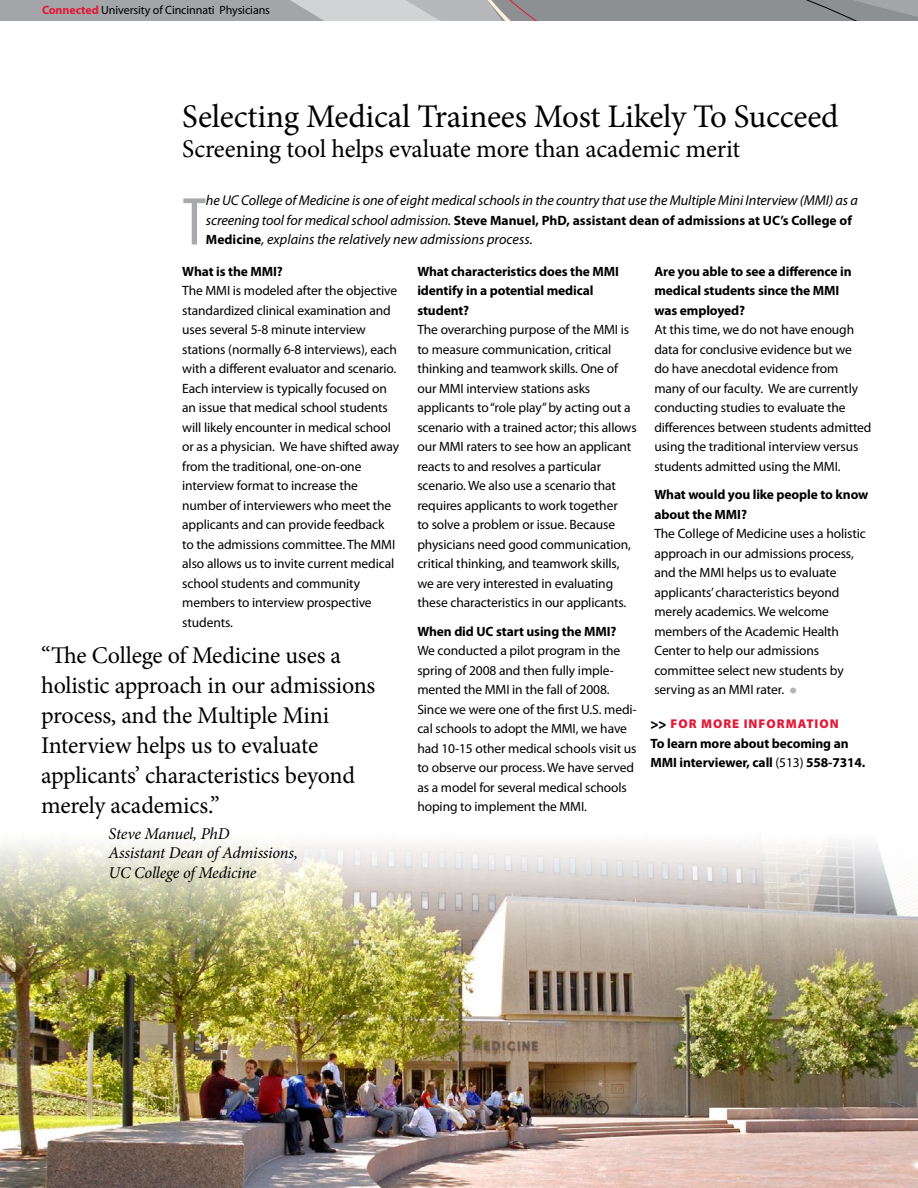
<style>
.page{position:relative;width:918px;height:1188px;background:#fff}
.page>*{position:absolute;margin:0;border:0;box-sizing:border-box;transform-origin:0 0}
.t1{font:condensed 68.25px "Myriad Pro";color:#a7a9ac}
.t2{font:33px "Minion Pro";letter-spacing:-.01em;color:#000}
.t3{font:25.5px "Minion Pro";letter-spacing:-.01em;color:#000}
.t4{font:24px/30px "Minion Pro";letter-spacing:-.01em;color:#000}
.t5{font:italic 16.5px/19.5px "Minion Pro";letter-spacing:-.02em;color:#000}
.t6{font:italic 14.25px "Myriad Pro";letter-spacing:-.01em;color:#000}
.t7{font:13.5px/19.5px "Myriad Pro";letter-spacing:-.01em;color:#000}
.t8{font:700 13.5px/19.5px "Myriad Pro";letter-spacing:-.01em;color:#000}
.t9{font:900 12.75px "Myriad Pro";letter-spacing:.08em;color:#e31836}
.t10{font:12px "Myriad Pro";letter-spacing:-.01em;color:#000}
.s1{font-weight:700;color:#e31836}
.s2{font-weight:400;font-style:italic;font-size:14.25px}
.s3{font-weight:700;font-style:normal;font-size:13.5px}
.s4{font-weight:900;font-size:21px;color:#b1b4b6}
.s5{font-size:15px;color:#000}
.s6{font-weight:400}
</style>
<div class="page">
<div style="left:0;top:0;width:918px;height:21px;background:#a3a5a8"></div>
<svg style="left:290px;top:0;width:628px;height:21px;background:#a0a2a4"></svg>
<img style="left:0;top:842px;width:918px;height:346px">
<p class="t10" style="left:42px;top:3px;width:230px"><span class="s1">Connected</span> University of Cincinnati Physicians</p>
<h2 class="t2" style="left:182px;top:95px;width:658px">Selecting Medical Trainees Most Likely To Succeed</h2>
<h3 class="t3" style="left:182px;top:132px;width:560px">Screening tool helps evaluate more than academic merit</h3>
<h1 class="t1" style="left:182px;top:181px;width:26px">T</h1>
<p class="t6" style="left:206px;top:192px;width:654px">he UC College of Medicine is one of eight medical schools in the country that use the Multiple Mini Interview (MMI) as a</p>
<p class="t8" style="left:206px;top:210px;width:648px"><span class="s2">screening tool for medical school admission.</span> Steve Manuel, PhD, assistant dean of admissions at UC’s College of</p>
<p class="t6" style="left:206px;top:231px;width:328px"><span class="s3">Medicine</span>, explains the relatively new admissions process.</p>
<p class="t8" style="left:654px;top:261px;width:199px">Are you able to see a difference in medical students since the MMI was employed?</p>
<p class="t7" style="left:654px;top:320px;width:219px">At this time, we do not have enough data for conclusive evidence but we<br>do have anecdotal evidence from many of our faculty. We are currently conducting studies to evaluate the differences between students admitted using the traditional interview versus students admitted using the MMI.</p>
<p class="t8" style="left:654px;top:484px;width:216px">What would you like people to know about the MMI?</p>
<p class="t7" style="left:654px;top:524px;width:213px">The College of Medicine uses a holistic approach in our admissions process, and the MMI helps us to evaluate applicants’ characteristics beyond merely academics. We welcome members of the Academic Health<br>Center to help our admissions committee select new students by serving as an MMI rater. <span class="s4">•</span></p>
<p class="t8" style="left:182px;top:261px;width:102px">What is the MMI?</p>
<p class="t7" style="left:182px;top:281px;width:218px">The MMI is modeled after the objective standardized clinical examination and uses several 5-8 minute interview stations (normally 6-8 interviews), each with a different evaluator and scenario.<br>Each interview is typically focused on an issue that medical school students will likely encounter in medical school or as a physician. We have shifted away from the traditional, one-on-one interview format to increase the number of interviewers who meet the applicants and can provide feedback to the admissions committee. The MMI also allows us to invite current medical school students and community members to interview prospective students.</p>
<p class="t8" style="left:417px;top:261px;width:203px">What characteristics does the MMI identify in a potential medical student?</p>
<p class="t7" style="left:417px;top:320px;width:221px">The overarching purpose of the MMI is to measure communication, critical thinking and teamwork skills. One of our MMI interview stations asks applicants to “role play” by acting out a scenario with a trained actor; this allows our MMI raters to see how an applicant reacts to and resolves a particular scenario. We also use a scenario that requires applicants to work together<br>to solve a problem or issue. Because physicians need good communication, critical thinking, and teamwork skills, we are very interested in evaluating these characteristics in our applicants.</p>
<p class="t8" style="left:417px;top:621px;width:201px">When did UC start using the MMI?</p>
<p class="t7" style="left:417px;top:641px;width:221px">We conducted a pilot program in the spring of 2008 and then fully imple&shy;mented the MMI in the fall of 2008.<br>Since we were one of the first U.S. medi&shy;cal schools to adopt the MMI, we have had 10-15 other medical schools visit us to observe our process. We have served as a model for several medical schools hoping to implement the MMI.</p>
<h3 class="t4" style="left:41px;top:641px;width:336px">“The College of Medicine uses a holistic approach in our admissions process, and the Multiple Mini<br>Interview helps us to evaluate applicants’ characteristics beyond merely academics.”</h3>
<p class="t5" style="left:109px;top:824px;width:191px">Steve Manuel, PhD<br>Assistant Dean of Admissions,<br>UC College of Medicine</p>
<p class="t9" style="left:651px;top:715px;width:190px"><span class="s5">&gt;&gt;</span> FOR MORE INFORMATION</p>
<p class="t8" style="left:651px;top:733px;width:216px">To learn more about becoming an<br>MMI interviewer, call <span class="s6">(513)</span> 558-7314.</p>
</div>
